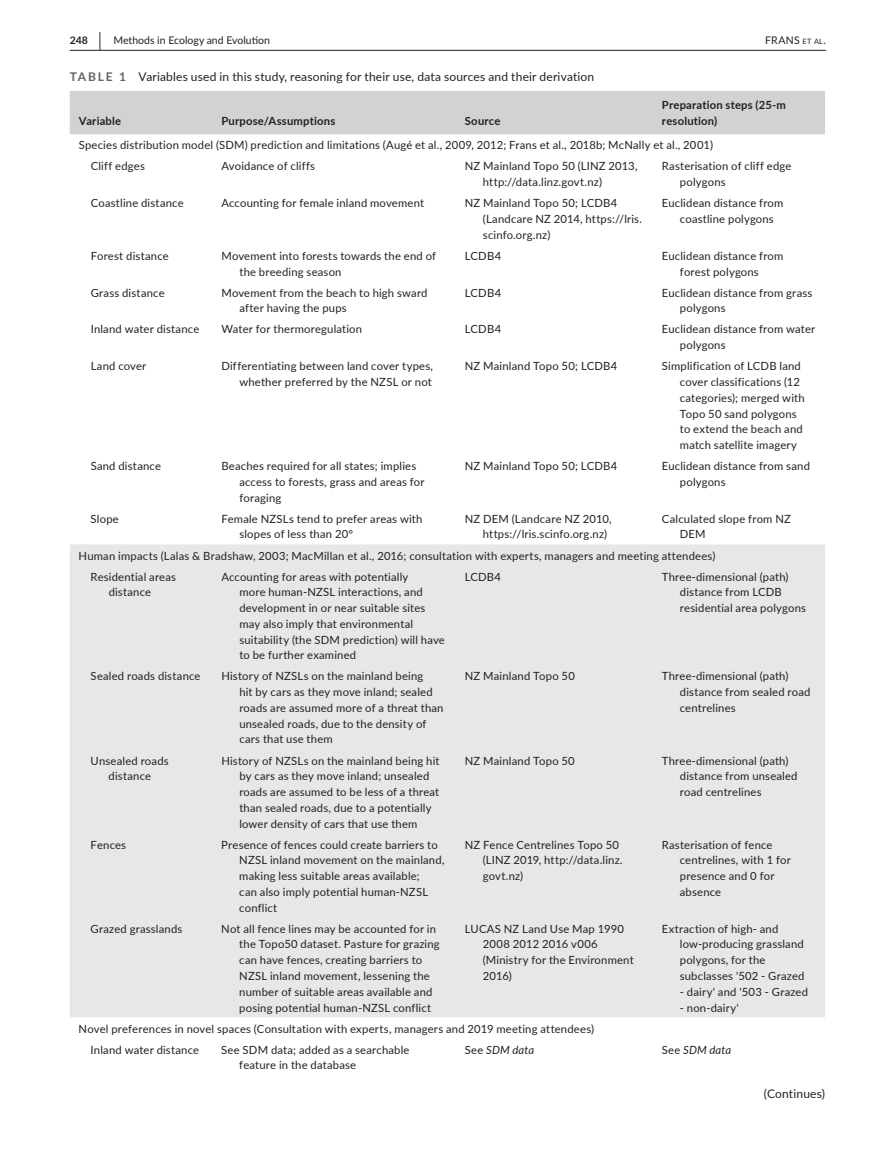
<style>
.page{position:relative;width:893px;height:1174px;background:#fff}
.page>*{position:absolute;margin:0;border:0;box-sizing:border-box;transform-origin:0 0}
.t1{font:12px "Lato";letter-spacing:.015em;color:#231f20}
.t2{font:11.25px/15.8px "Lato";letter-spacing:.015em;color:#231f20}
.t3{font:700 11.25px/15.8px "Lato";letter-spacing:.02em;color:#231f20}
.t4{font:italic 11.25px "Lato";letter-spacing:.015em;color:#231f20}
.t5{font:10.5px "Lato";color:#231f20}
.t6{font:10.5px "Lato";letter-spacing:.02em;color:#231f20}
.t7{font:700 10.5px "Lato";color:#231f20}
.s1{font-size:19.5px}
.s2{font-size:7.35px}
.s3{font-weight:700;color:#636366}
.s4{font-style:normal}
</style>
<div class="page">
<hr style="left:70px;top:50px;width:756px;height:1px;background:#231f20">
<div style="left:70px;top:91px;width:755px;height:43px;background:#d1d2d4"></div>
<div style="left:70px;top:544px;width:755px;height:473px;background:#e6e7e9"></div>
<p class="t7" style="left:70px;top:33px;width:33px">248 <span class="s1">|</span></p>
<p class="t5" style="left:113px;top:33px;width:158px">Methods in Ecology and Evolu on</p>
<p class="t6" style="left:765px;top:33px;width:62px">FRANS <span class="s2">et al</span>.</p>
<p class="t1" style="left:70px;top:68px;width:526px"><span class="s3">TABLE 1</span> Variables used in this study, reasoning for their use, data sources and their derivation</p>
<p class="t3" style="left:79px;top:113px;width:44px">Variable</p>
<p class="t3" style="left:221px;top:113px;width:115px">Purpose/Assumptions</p>
<p class="t3" style="left:465px;top:113px;width:37px">Source</p>
<p class="t3" style="left:662px;top:97px;width:125px">Preparation steps (25-m resolution)</p>
<p class="t2" style="left:91px;top:134px;width:624px;line-height:21px;text-indent:-12px">Species distribution model (SDM) prediction and limitations (Augé et al., 2009, 2012; Frans et al., 2018b; McNally et al., 2001)<br>Cliff edges</p>
<p class="t2" style="left:221px;top:158px;width:95px">Avoidance of cliffs</p>
<p class="t2" style="left:483px;top:158px;width:156px;text-indent:-18px">NZ Mainland Topo 50 (LINZ 2013, http://data.linz.govt.nz)</p>
<p class="t2" style="left:680px;top:158px;width:113px;text-indent:-18px">Rasterisation of cliff edge polygons</p>
<p class="t2" style="left:91px;top:195px;width:94px">Coastline distance</p>
<p class="t2" style="left:221px;top:195px;width:204px">Accounting for female inland movement</p>
<p class="t2" style="left:483px;top:195px;width:161px;text-indent:-18px">NZ Mainland Topo 50; LCDB4 (Landcare NZ 2014, https://lris. scinfo.org.nz)</p>
<p class="t2" style="left:680px;top:195px;width:105px;text-indent:-18px">Euclidean distance from coastline polygons</p>
<p class="t2" style="left:91px;top:247px;width:80px">Forest distance</p>
<p class="t2" style="left:239px;top:247px;width:198px;text-indent:-18px">Movement into forests towards the end of the breeding season</p>
<p class="t2" style="left:465px;top:247px;width:38px">LCDB4</p>
<p class="t2" style="left:662px;top:247px;width:123px;text-align:center">Euclidean distance from forest polygons</p>
<p class="t2" style="left:91px;top:284px;width:75px">Grass distance</p>
<p class="t2" style="left:239px;top:284px;width:190px;text-indent:-18px">Movement from the beach to high sward after having the pups</p>
<p class="t2" style="left:465px;top:284px;width:38px">LCDB4</p>
<p class="t2" style="left:680px;top:284px;width:134px;text-indent:-18px">Euclidean distance from grass polygons</p>
<p class="t2" style="left:91px;top:321px;width:110px">Inland water distance</p>
<p class="t2" style="left:221px;top:321px;width:142px">Water for thermoregulation</p>
<p class="t2" style="left:465px;top:321px;width:38px">LCDB4</p>
<p class="t2" style="left:680px;top:321px;width:137px;text-indent:-18px">Euclidean distance from water polygons</p>
<p class="t2" style="left:91px;top:358px;width:57px">Land cover</p>
<p class="t2" style="left:221px;top:358px;width:213px;text-align:right">Differentiating between land cover types, whether preferred by the NZSL or not</p>
<p class="t2" style="left:465px;top:358px;width:154px">NZ Mainland Topo 50; LCDB4</p>
<p class="t2" style="left:680px;top:358px;width:126px;text-indent:-18px">Simplification of LCDB land cover classifications (12 categories); merged with<br>Topo 50 sand polygons to extend the beach and match satellite imagery</p>
<p class="t2" style="left:91px;top:458px;width:72px">Sand distance</p>
<p class="t2" style="left:239px;top:458px;width:187px;text-indent:-18px">Beaches required for all states; implies access to forests, grass and areas for foraging</p>
<p class="t2" style="left:465px;top:458px;width:154px">NZ Mainland Topo 50; LCDB4</p>
<p class="t2" style="left:680px;top:458px;width:132px;text-indent:-18px">Euclidean distance from sand polygons</p>
<p class="t2" style="left:91px;top:510px;width:30px">Slope</p>
<p class="t2" style="left:239px;top:510px;width:185px;text-indent:-18px">Female NZSLs tend to prefer areas with slopes of less than 20°</p>
<p class="t2" style="left:483px;top:510px;width:130px;text-indent:-18px">NZ DEM (Landcare NZ 2010, https://lris.scinfo.org.nz)</p>
<p class="t2" style="left:680px;top:510px;width:112px;text-indent:-18px">Calculated slope from NZ<br>DEM</p>
<p class="t2" style="left:91px;top:544px;width:626px;line-height:21px;text-indent:-12px">Human impacts (Lalas &amp; Bradshaw, 2003; MacMillan et al., 2016; consultation with experts, managers and meeting attendees)<br>Residential areas</p>
<p class="t2" style="left:109px;top:584px;width:44px">distance</p>
<p class="t2" style="left:239px;top:568px;width:207px;text-indent:-18px">Accounting for areas with potentially<br>more human-NZSL interactions, and development in or near suitable sites may also imply that environmental suitability (the SDM prediction) will have to be further examined</p>
<p class="t2" style="left:465px;top:568px;width:38px">LCDB4</p>
<p class="t2" style="left:680px;top:568px;width:128px;text-indent:-18px">Three-dimensional (path) distance from LCDB residential area polygons</p>
<p class="t2" style="left:91px;top:668px;width:111px">Sealed roads distance</p>
<p class="t2" style="left:239px;top:668px;width:206px;text-indent:-18px">History of NZSLs on the mainland being<br>hit by cars as they move inland; sealed roads are assumed more of a threat than unsealed roads, due to the density of cars that use them</p>
<p class="t2" style="left:465px;top:668px;width:112px">NZ Mainland Topo 50</p>
<p class="t2" style="left:680px;top:668px;width:132px;text-indent:-18px">Three-dimensional (path) distance from sealed road centrelines</p>
<p class="t2" style="left:91px;top:752px;width:80px;text-align:center">Unsealed roads distance</p>
<p class="t2" style="left:239px;top:752px;width:202px;text-indent:-18px">History of NZSLs on the mainland being hit by cars as they move inland; unsealed roads are assumed to be less of a threat than sealed roads, due to a potentially lower density of cars that use them</p>
<p class="t2" style="left:465px;top:752px;width:112px">NZ Mainland Topo 50</p>
<p class="t2" style="left:680px;top:752px;width:119px;text-indent:-18px">Three-dimensional (path) distance from unsealed road centrelines</p>
<p class="t2" style="left:91px;top:836px;width:37px">Fences</p>
<p class="t2" style="left:239px;top:836px;width:207px;text-indent:-18px">Presence of fences could create barriers to NZSL inland movement on the mainland, making less suitable areas available;<br>can also imply potential human-NZSL conflict</p>
<p class="t2" style="left:483px;top:836px;width:141px;text-indent:-18px">NZ Fence Centrelines Topo 50 (LINZ 2019, http://data.linz. govt.nz)</p>
<p class="t2" style="left:680px;top:836px;width:112px;text-indent:-18px">Rasterisation of fence centrelines, with 1 for presence and 0 for absence</p>
<p class="t2" style="left:91px;top:920px;width:93px">Grazed grasslands</p>
<p class="t2" style="left:239px;top:920px;width:202px;text-indent:-18px">Not all fence lines may be accounted for in the Topo50 dataset. Pasture for grazing can have fences, creating barriers to NZSL inland movement, lessening the number of suitable areas available and posing potential human-NZSL conflict</p>
<p class="t2" style="left:483px;top:920px;width:152px;text-indent:-18px">LUCAS NZ Land Use Map 1990<br>2008 2012 2016 v006 (Ministry for the Environment<br>2016)</p>
<p class="t2" style="left:680px;top:920px;width:126px;text-indent:-18px">Extraction of high- and low-producing grassland polygons, for the subclasses '502 - Grazed</p>
<p class="t2" style="left:680px;top:983px;width:130px">- dairy' and '503 - Grazed</p>
<p class="t2" style="left:680px;top:999px;width:61px">- non-dairy'</p>
<p class="t2" style="left:91px;top:1017px;width:505px;line-height:21px;text-indent:-12px">Novel preferences in novel spaces (Consultation with experts, managers and 2019 meeting attendees)<br>Inland water distance</p>
<p class="t2" style="left:239px;top:1041px;width:172px;text-indent:-18px">See SDM data; added as a searchable feature in the database</p>
<p class="t4" style="left:465px;top:1041px;width:71px"><span class="s4">See</span> SDM data</p>
<p class="t4" style="left:662px;top:1041px;width:71px"><span class="s4">See</span> SDM data</p>
<p class="t1" style="left:764px;top:1085px;width:63px">(Continues)</p>
</div>
